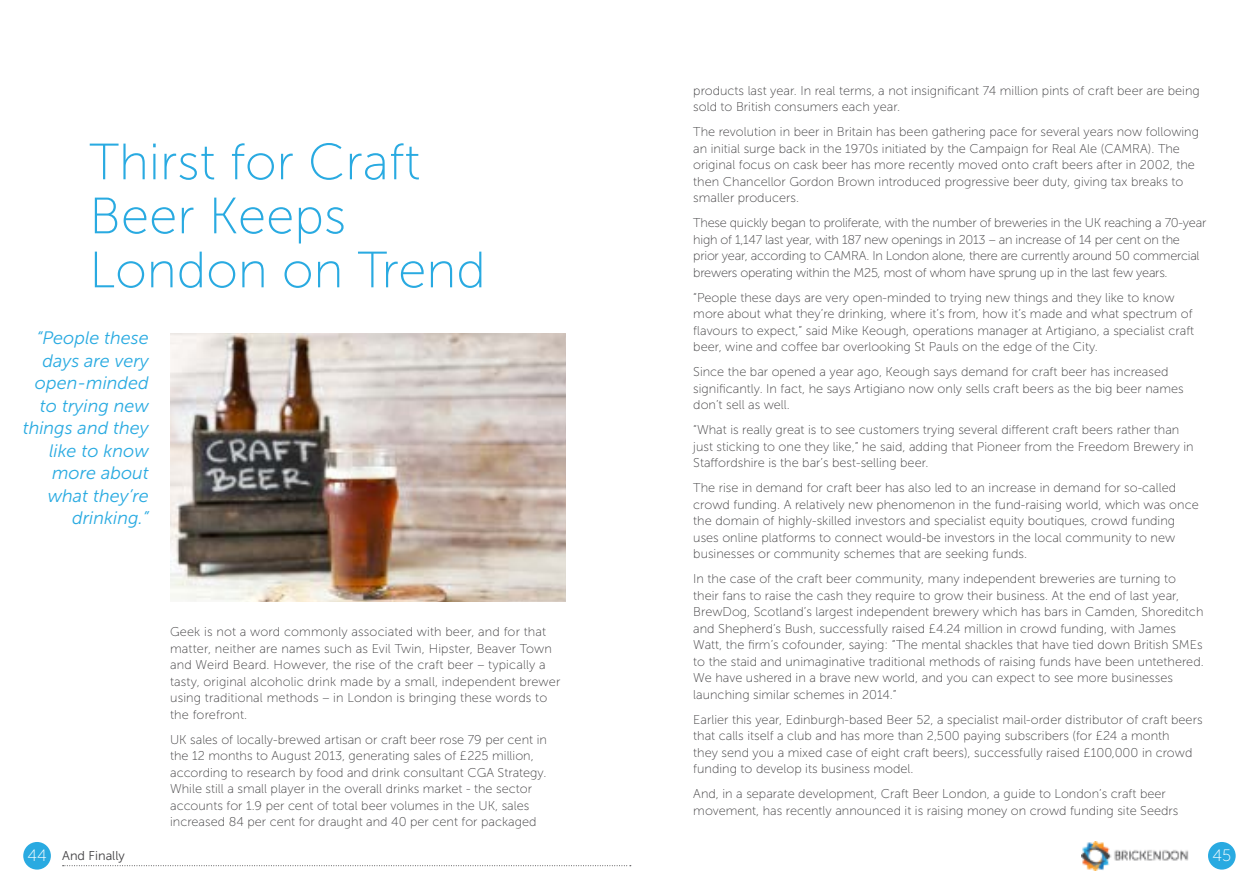
<style>
.page{position:relative;width:1259px;height:893px;background:#fff}
.page>*{position:absolute;margin:0;border:0;box-sizing:border-box;transform-origin:0 0}
.t1{font:51px/54px "Museo Sans 100";color:#29aae1}
.t2{font:italic 18px/22.5px "Museo Sans 300";color:#29aae1;text-align:right}
.t3{font:16.5px "Museo Sans 100";color:#fff}
.t4{font:12.75px/16.5px "Museo Sans 100";color:#424143}
.t5{font:12.75px/16.5px "Museo Sans 100";letter-spacing:-.02em;color:#424143}
.t6{font:12.75px "Museo Sans 300";color:#424143}
.s1{font-family:"Museo Sans 100";font-size:16.5px;color:#fff}
</style>
<div class="page">
<img style="left:1081px;top:841px;width:108px;height:29px">
<svg style="left:63px;top:865px;width:568px;height:1px"></svg>
<div style="left:23px;top:842px;width:28px;height:28px;background:#29aae1;border-radius:50%"></div>
<div style="left:1208px;top:842px;width:27px;height:28px;background:#29aae1;border-radius:50%"></div>
<img style="left:170px;top:334px;width:396px;height:267px">
<h1 class="t1" style="left:89px;top:135px;width:398px">Thirst for Craft<br>Beer Keeps<br>London on Trend</h1>
<h2 class="t2" style="left:23px;top:327px;width:128px">“People these days are very open-minded to trying new things and they like to know more about what they’re drinking.”</h2>
<p class="t4" style="left:170px;top:624px;width:392px">Geek is not a word commonly associated with beer, and for that matter, neither are names such as Evil Twin, Hipster, Beaver Town and Weird Beard. However, the rise of the craft beer – typically a tasty, original alcoholic drink made by a small, independent brewer using traditional methods – in London is bringing these words to the forefront.</p>
<p class="t4" style="left:170px;top:731px;width:378px">UK sales of locally-brewed artisan or craft beer rose 79 per cent in the 12 months to August 2013, generating sales of £225 million, according to research by food and drink consultant CGA Strategy.<br>While still a small player in the overall drinks market - the sector accounts for 1.9 per cent of total beer volumes in the UK, sales increased 84 per cent for draught and 40 per cent for packaged</p>
<p class="t4" style="left:693px;top:82px;width:508px">products last year. In real terms, a not insignificant 74 million pints of craft beer are being sold to British consumers each year.</p>
<p class="t4" style="left:693px;top:124px;width:507px">The revolution in beer in Britain has been gathering pace for several years now following an initial surge back in the 1970s initiated by the Campaign for Real Ale (CAMRA). The original focus on cask beer has more recently moved onto craft beers after in 2002, the then Chancellor Gordon Brown introduced progressive beer duty, giving tax breaks to smaller producers.</p>
<p class="t5" style="left:693px;top:215px;width:514px">These quickly began to proliferate, with the number of breweries in the UK reaching a 70-year high of 1,147 last year, with 187 new openings in 2013 – an increase of 14 per cent on the prior year, according to CAMRA. In London alone, there are currently around 50 commercial brewers operating within the M25, most of whom have sprung up in the last few years.</p>
<p class="t4" style="left:693px;top:289px;width:502px">“People these days are very open-minded to trying new things and they like to know more about what they’re drinking, where it’s from, how it’s made and what spectrum of flavours to expect,” said Mike Keough, operations manager at Artigiano, a specialist craft beer, wine and coffee bar overlooking St Pauls on the edge of the City.</p>
<p class="t4" style="left:693px;top:364px;width:492px">Since the bar opened a year ago, Keough says demand for craft beer has increased significantly. In fact, he says Artigiano now only sells craft beers as the big beer names don’t sell as well.</p>
<p class="t4" style="left:693px;top:422px;width:502px">“What is really great is to see customers trying several different craft beers rather than just sticking to one they like,” he said, adding that Pioneer from the Freedom Brewery in<br>Staffordshire is the bar’s best-selling beer.</p>
<p class="t4" style="left:693px;top:480px;width:507px">The rise in demand for craft beer has also led to an increase in demand for so-called crowd funding. A relatively new phenomenon in the fund-raising world, which was once the domain of highly-skilled investors and specialist equity boutiques, crowd funding uses online platforms to connect would-be investors in the local community to new businesses or community schemes that are seeking funds.</p>
<p class="t4" style="left:693px;top:571px;width:512px">In the case of the craft beer community, many independent breweries are turning to their fans to raise the cash they require to grow their business. At the end of last year, BrewDog, Scotland’s largest independent brewery which has bars in Camden, Shoreditch and Shepherd’s Bush, successfully raised £4.24 million in crowd funding, with James Watt, the firm’s cofounder, saying: “The mental shackles that have tied down British SMEs to the staid and unimaginative traditional methods of raising funds have been untethered.<br>We have ushered in a brave new world, and you can expect to see more businesses launching similar schemes in 2014.”</p>
<p class="t4" style="left:693px;top:711px;width:511px">Earlier this year, Edinburgh-based Beer 52, a specialist mail-order distributor of craft beers that calls itself a club and has more than 2,500 paying subscribers (for £24 a month<br>they send you a mixed case of eight craft beers), successfully raised £100,000 in crowd funding to develop its business model.</p>
<p class="t4" style="left:693px;top:786px;width:486px">And, in a separate development, Craft Beer London, a guide to London’s craft beer movement, has recently announced it is raising money on crowd funding site Seedrs</p>
<p class="t6" style="left:27px;top:849px;width:99px"><span class="s1">44</span> And Finally</p>
<p class="t3" style="left:1212px;top:847px;width:20px">45</p>
</div>
